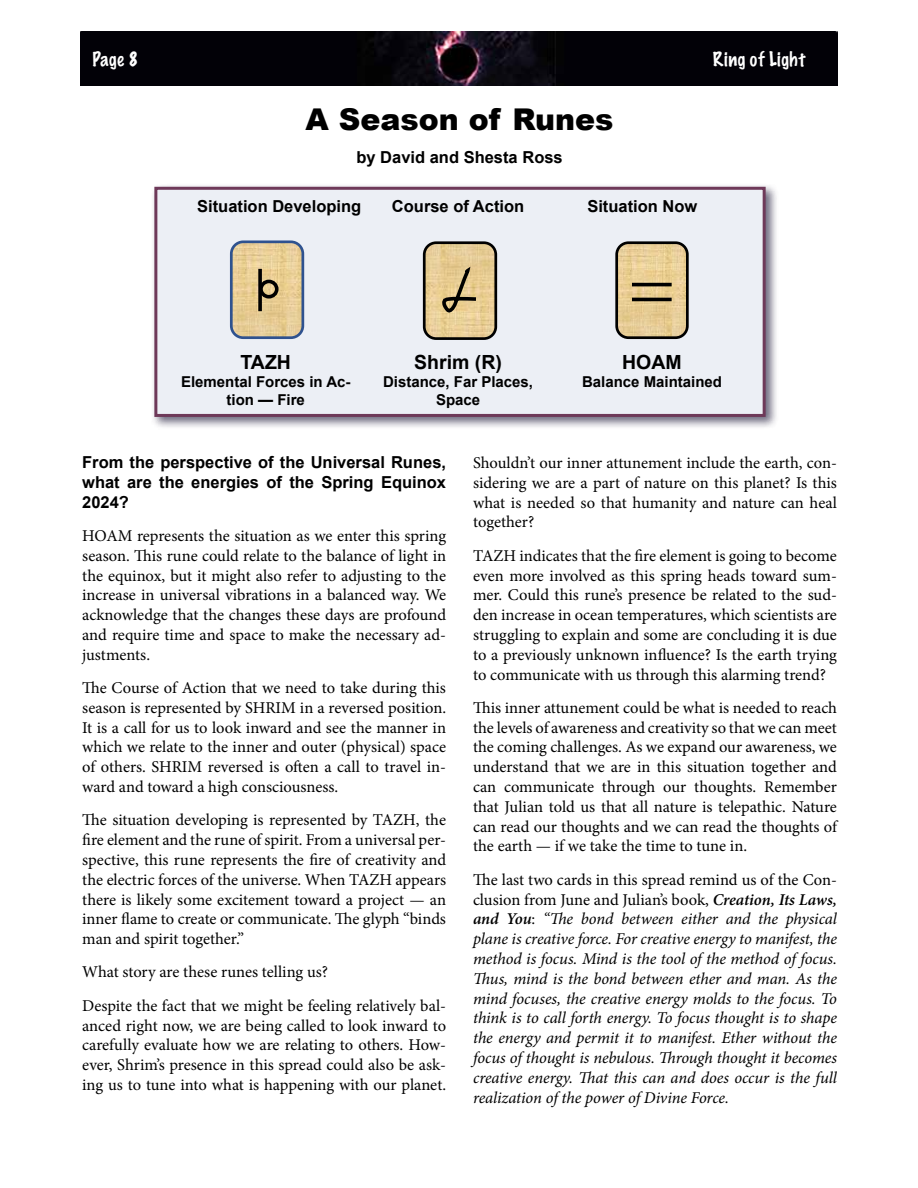
<style>
.page{position:relative;width:918px;height:1188px;background:#fff}
.page>*{position:absolute;margin:0;border:0;box-sizing:border-box;transform-origin:0 0}
.t1{font:900 30px "Arial";color:#000}
.t2{font:700 19.5px "Arial";color:#000}
.t3{font:100 18px "Marker Felt";letter-spacing:.03em;color:#fff}
.t4{font:16.5px/19.8px "Minion Pro";letter-spacing:-.005em;color:#000;text-align:justify}
.t5{font:italic 16.5px/19.8px "Minion Pro";letter-spacing:-.005em;color:#000;text-align:justify}
.t6{font:700 16.5px/19.8px "Arial";color:#000;text-align:justify}
.t7{font:700 15px/18px "Arial";color:#000;text-align:center}
.s1{font-style:normal}
.s2{font-weight:600}
</style>
<div class="page">
<img style="left:81px;top:32px;width:756px;height:54px">
<div style="left:151px;top:183px;width:627px;height:247px;background:#403b56;opacity:.75"></div>
<div style="left:154px;top:187px;width:612px;height:230px;background:#eceff5;border:3px solid #6e3959"></div>
<svg style="left:234px;top:244px;width:68px;height:93px"></svg>
<div style="left:230px;top:240px;width:74px;height:99px;border:3px solid #2f528f;border-radius:12px"></div>
<svg style="left:258px;top:269px;width:4px;height:42px"></svg>
<div style="left:259px;top:280px;width:20px;height:19px;border:4px solid #000;border-radius:50%"></div>
<svg style="left:619px;top:245px;width:66px;height:90px"></svg>
<div style="left:615px;top:241px;width:74px;height:98px;border:3px solid #000;border-radius:12px"></div>
<hr style="left:632px;top:283px;width:40px;height:3px;background:#000">
<hr style="left:632px;top:298px;width:40px;height:3px;background:#000">
<div style="left:423px;top:241px;width:74px;height:99px;border:3px solid #000;border-radius:12px"></div>
<svg style="left:424px;top:243px;width:72px;height:96px"></svg>
<p class="t3" style="left:92px;top:45px;width:48px">Page 8</p>
<p class="t3" style="left:713px;top:45px;width:94px">Ring of Light</p>
<h1 class="t1" style="left:306px;top:97px;width:309px">A Season of Runes</h1>
<p class="t6" style="left:356px;top:148px;width:208px">by David and Shesta Ross</p>
<p class="t6" style="left:197px;top:197px;width:166px">Situation Developing</p>
<p class="t6" style="left:392px;top:197px;width:134px">Course of Action</p>
<p class="t6" style="left:587px;top:197px;width:112px">Situation Now</p>
<p class="t2" style="left:241px;top:349px;width:52px">TAZH</p>
<p class="t7" style="left:181px;top:373px;width:171px">Elemental Forces in Ac&shy;tion — Fire</p>
<p class="t2" style="left:414px;top:349px;width:89px">Shrim (R)</p>
<p class="t7" style="left:383px;top:373px;width:152px">Distance, Far Places,<br>Space</p>
<p class="t2" style="left:622px;top:349px;width:61px">HOAM</p>
<p class="t7" style="left:582px;top:373px;width:142px">Balance Maintained</p>
<p class="t6" style="left:82px;top:453px;width:365px">From the perspective of the Universal Runes, what are the energies of the Spring Equinox 2024?</p>
<p class="t4" style="left:82px;top:526px;width:365px">HOAM represents the situation as we enter this spring season. This rune could relate to the balance of light in the equinox, but it might also refer to adjusting to the increase in universal vibrations in a balanced way. We acknowledge that the changes these days are profound and require time and space to make the necessary ad&shy;justments.</p>
<p class="t4" style="left:82px;top:678px;width:365px">The Course of Action that we need to take during this season is represented by SHRIM in a reversed position.<br>It is a call for us to look inward and see the manner in which we relate to the inner and outer (physical) space of others. SHRIM reversed is often a call to travel in&shy;ward and toward a high consciousness.</p>
<p class="t4" style="left:82px;top:810px;width:365px">The situation developing is represented by TAZH, the fire element and the rune of spirit. From a universal per&shy;spective, this rune represents the fire of creativity and the electric forces of the universe. When TAZH appears there is likely some excitement toward a project — an inner flame to create or communicate. The glyph “binds man and spirit together.”</p>
<p class="t4" style="left:82px;top:956px;width:365px;line-height:33.3px">What story are these runes telling us?<br>Despite the fact that we might be feeling relatively bal-</p>
<p class="t4" style="left:82px;top:1015px;width:365px">anced right now, we are being called to look inward to carefully evaluate how we are relating to others. How&shy;ever, Shrim’s presence in this spread could also be ask&shy;ing us to tune into what is happening with our planet.</p>
<p class="t4" style="left:473px;top:453px;width:365px">Shouldn’t our inner attunement include the earth, con&shy;sidering we are a part of nature on this planet? Is this what is needed so that humanity and nature can heal together?</p>
<p class="t4" style="left:473px;top:546px;width:365px">TAZH indicates that the fire element is going to become even more involved as this spring heads toward sum&shy;mer. Could this rune’s presence be related to the sud&shy;den increase in ocean temperatures, which scientists are struggling to explain and some are concluding it is due to a previously unknown influence? Is the earth trying to communicate with us through this alarming trend?</p>
<p class="t4" style="left:473px;top:698px;width:365px">This inner attunement could be what is needed to reach the levels of awareness and creativity so that we can meet the coming challenges. As we expand our awareness, we understand that we are in this situation together and can communicate through our thoughts. Remember that Julian told us that all nature is telepathic. Nature can read our thoughts and we can read the thoughts of the earth — if we take the time to tune in.</p>
<p class="t5" style="left:473px;top:870px;width:365px"><span class="s1">The last two cards in this spread remind us of the Con&shy;clusion from June and Julian’s book,</span> <span class="s2">Creation, Its Laws, and You</span><span class="s1">:</span> “The bond between either and the physical plane is creative force. For creative energy to manifest, the method is focus. Mind is the tool of the method of focus.<br>Thus, mind is the bond between ether and man. As the mind focuses, the creative energy molds to the focus. To think is to call forth energy. To focus thought is to shape the energy and permit it to manifest. Ether without the focus of thought is nebulous. Through thought it becomes creative energy. That this can and does occur is the full realization of the power of Divine Force.</p>
</div>
